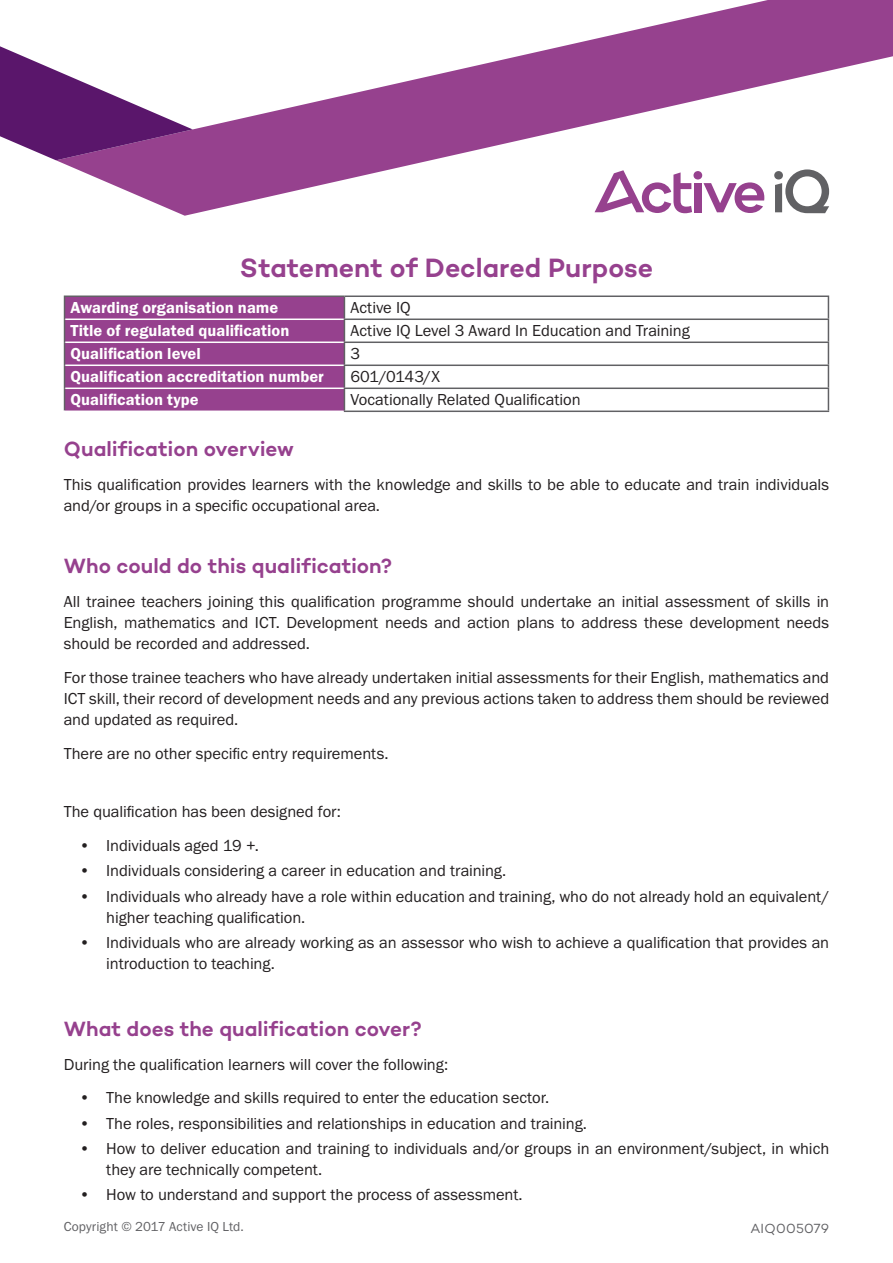
<style>
.page{position:relative;width:893px;height:1263px;background:#fff}
.page>*{position:absolute;margin:0;border:0;box-sizing:border-box;transform-origin:0 0}
.t1{font:600 27px "Campton";color:#96418e}
.t2{font:600 21px "Campton";color:#96418e}
.t3{font:16.5px/21px "Franklin Gothic URW Boo";letter-spacing:-.005em;color:#231f20}
.t4{font:16.5px "Franklin Gothic URW Dem";color:#fff}
.t5{font:13.5px "Franklin Gothic URW Boo";letter-spacing:.005em;color:#616164}
.t6{font:13.5px "Campton";letter-spacing:.02em;color:#616164}
</style>
<div class="page">
<hr style="left:344px;top:295px;width:485px;height:2px;background:#616164">
<hr style="left:344px;top:318px;width:485px;height:2px;background:#616164">
<hr style="left:344px;top:341px;width:485px;height:2px;background:#616164">
<hr style="left:344px;top:364px;width:485px;height:2px;background:#616164">
<hr style="left:344px;top:387px;width:485px;height:2px;background:#616164">
<svg style="left:828px;top:297px;width:1px;height:114px"></svg>
<hr style="left:344px;top:411px;width:485px;height:1px;background:#616164">
<hr style="left:64px;top:295px;width:280px;height:2px;background:#616164">
<div style="left:64px;top:296px;width:281px;height:115px;background:#96418e"></div>
<hr style="left:65px;top:318px;width:279px;height:2px;background:#fff">
<hr style="left:65px;top:341px;width:279px;height:2px;background:#fff">
<hr style="left:65px;top:364px;width:279px;height:2px;background:#fff">
<hr style="left:65px;top:387px;width:279px;height:2px;background:#fff">
<svg style="left:56px;top:0;width:837px;height:216px"></svg>
<svg style="left:0;top:39px;width:193px;height:121px"></svg>
<h1 class="t1" style="left:240px;top:250px;width:415px">Statement of Declared Purpose</h1>
<p class="t4" style="left:71px;top:298px;width:209px">Awarding organisation name</p>
<p class="t3" style="left:350px;top:297px;width:62px">Active IQ</p>
<p class="t4" style="left:71px;top:321px;width:220px">Title of regulated qualification</p>
<p class="t3" style="left:350px;top:320px;width:341px">Active IQ Level 3 Award In Education and Training</p>
<p class="t4" style="left:71px;top:344px;width:132px">Qualification level</p>
<p class="t3" style="left:350px;top:343px;width:11px">3</p>
<p class="t4" style="left:71px;top:367px;width:255px">Qualification accreditation number</p>
<p class="t3" style="left:350px;top:366px;width:91px">601/0143/X</p>
<p class="t4" style="left:71px;top:390px;width:130px">Qualification type</p>
<p class="t3" style="left:350px;top:389px;width:232px">Vocationally Related Qualification</p>
<p class="t2" style="left:64px;top:435px;width:232px">Qualification overview</p>
<p class="t3" style="left:64px;top:473px;width:767px">This qualification provides learners with the knowledge and skills to be able to educate and train individuals and/or groups in a specific occupational area.</p>
<p class="t2" style="left:64px;top:553px;width:330px">Who could do this qualification?</p>
<p class="t3" style="left:64px;top:591px;width:767px;text-align:justify">All trainee teachers joining this qualification programme should undertake an initial assessment of skills in English, mathematics and ICT. Development needs and action plans to address these development needs should be recorded and addressed.</p>
<p class="t3" style="left:64px;top:667px;width:767px;text-align:justify">For those trainee teachers who have already undertaken initial assessments for their English, mathematics and ICT skill, their record of development needs and any previous actions taken to address them should be reviewed and updated as required.</p>
<p class="t3" style="left:64px;top:742px;width:326px">There are no other specific entry requirements.</p>
<p class="t3" style="left:64px;top:801px;width:279px">The qualification has been designed for:</p>
<p class="t3" style="left:79px;top:835px;width:181px">• Individuals aged 19 +.</p>
<p class="t3" style="left:79px;top:860px;width:429px">• Individuals considering a career in education and training.</p>
<p class="t3" style="left:106px;top:885px;width:724px;text-indent:-27px">• Individuals who already have a role within education and training, who do not already hold an equivalent/ higher teaching qualification.</p>
<p class="t3" style="left:106px;top:931px;width:724px;text-indent:-27px">• Individuals who are already working as an assessor who wish to achieve a qualification that provides an introduction to teaching.</p>
<p class="t2" style="left:64px;top:1015px;width:359px">What does the qualification cover?</p>
<p class="t3" style="left:64px;top:1053px;width:386px">During the qualification learners will cover the following:</p>
<p class="t3" style="left:79px;top:1087px;width:472px">• The knowledge and skills required to enter the education sector.</p>
<p class="t3" style="left:79px;top:1112px;width:509px">• The roles, responsibilities and relationships in education and training.</p>
<p class="t3" style="left:106px;top:1137px;width:724px;text-indent:-27px">• How to deliver education and training to individuals and/or groups in an environment/subject, in which they are technically competent.</p>
<p class="t3" style="left:79px;top:1184px;width:445px">• How to understand and support the process of assessment.</p>
<p class="t5" style="left:64px;top:1218px;width:182px">Copyright © 2017 Active IQ Ltd.</p>
<p class="t6" style="left:750px;top:1220px;width:80px">AIQ005079</p>
</div>
